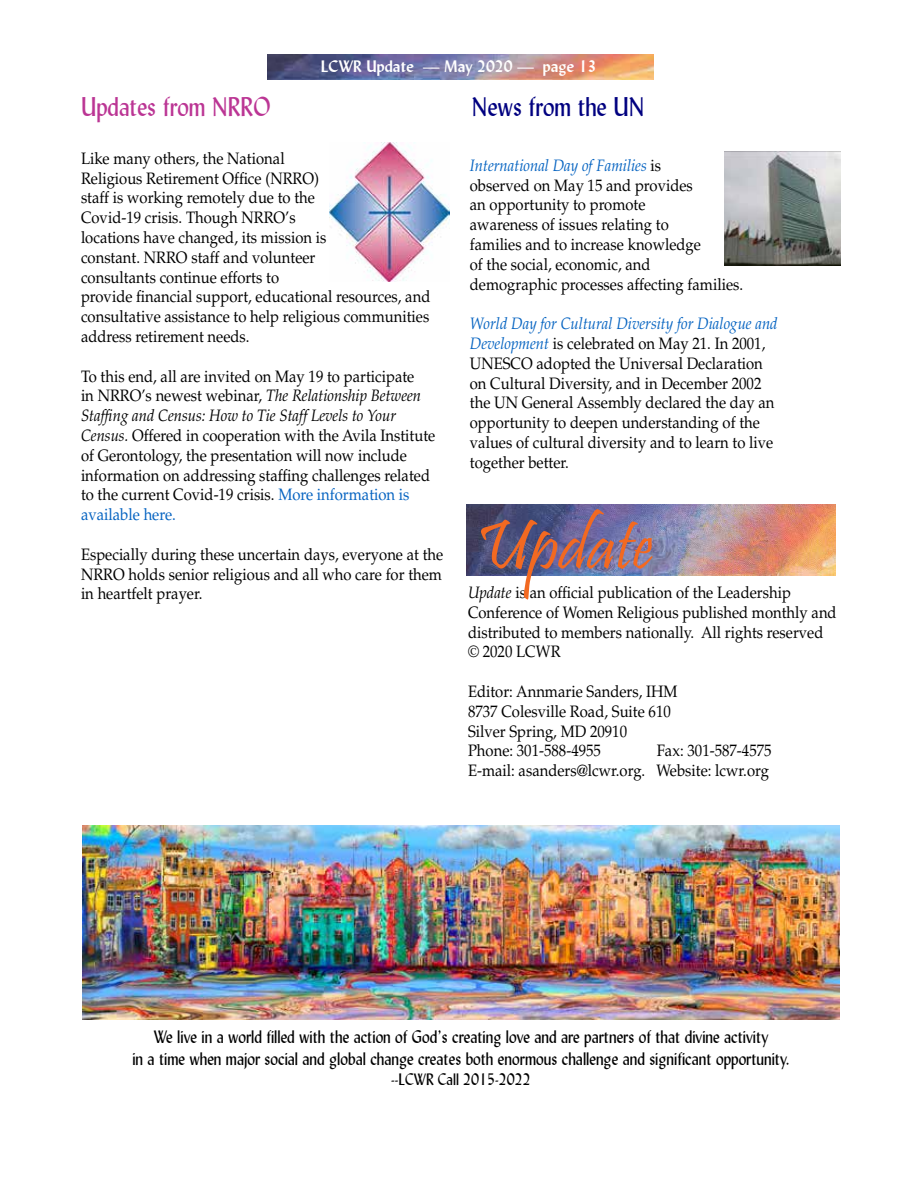
<style>
.page{position:relative;width:918px;height:1188px;background:#fff}
.page>*{position:absolute;margin:0;border:0;box-sizing:border-box;transform-origin:0 0}
.t1{font:72px "Pristina";color:#f26921}
.t2{font:27px "Lydian BT";color:#bb3594;scale:.9 1}
.t3{font:27px "Lydian BT";color:#000080;scale:.9 1}
.t4{font:18px/21.6px "Lydian BT";color:#000;text-align:center;scale:.9 1}
.t5{font:16.5px/19.8px "Palatino LT Std";color:#000;scale:.9 1}
.t6{font:700 16.5px "Lydian BT";color:#fff}
.t7{font:16.5px "Lydian BT";color:#000;scale:.9 1}
.s1{font-style:italic}
.s2{color:#0563c1}
.s3{font-style:italic;color:#0563c1}
</style>
<div class="page">
<img style="left:268px;top:54px;width:386px;height:26px">
<img style="left:724px;top:152px;width:117px;height:114px">
<img style="left:466px;top:505px;width:370px;height:70px">
<img style="left:329px;top:142px;width:121px;height:139px">
<img style="left:82px;top:825px;width:757px;height:195px">
<h2 class="t2" style="left:81px;top:90px;width:212px">Updates from NRRO</h2>
<p class="t6" style="left:321px;top:56px;width:277px">LCWR Update — May 2020 — page 13</p>
<h2 class="t3" style="left:472px;top:90px;width:193px">News from the UN</h2>
<p class="t5" style="left:81px;top:149px;width:390px">Like many others, the National<br>Religious Retirement Office (NRRO)<br>staff is working remotely due to the<br>Covid-19 crisis. Though NRRO’s<br>locations have changed, its mission is<br>constant. NRRO staff and volunteer<br>consultants continue efforts to<br>provide financial support, educational resources, and consultative assistance to help religious communities address retirement needs.</p>
<p class="t5" style="left:81px;top:366px;width:395px">To this end, all are invited on May 19 to participate<br>in NRRO’s newest webinar, <span class="s1">The Relationship Between Staffing and Census: How to Tie Staff Levels to Your Census.</span> Offered in cooperation with the Avila Institute of Gerontology, the presentation will now include information on addressing staffing challenges related to the current Covid-19 crisis. <span class="s2">More information is available here.</span></p>
<p class="t5" style="left:81px;top:545px;width:404px;text-align:justify">Especially during these uncertain days, everyone at the NRRO holds senior religious and all who care for them in heartfelt prayer.</p>
<p class="t5" style="left:470px;top:156px;width:305px"><span class="s3">International Day of Families</span> is<br>observed on May 15 and provides<br>an opportunity to promote<br>awareness of issues relating to<br>families and to increase knowledge<br>of the social, economic, and<br>demographic processes affecting families.</p>
<p class="t5" style="left:470px;top:314px;width:344px"><span class="s3">World Day for Cultural Diversity for Dialogue and Development</span> is celebrated on May 21. In 2001, UNESCO adopted the Universal Declaration on Cultural Diversity, and in December 2002 the UN General Assembly declared the day an opportunity to deepen understanding of the values of cultural diversity and to learn to live together better.</p>
<h1 class="t1" style="left:475px;top:506px;width:180px">Update</h1>
<p class="t5" style="left:468px;top:583px;width:411px"><span class="s1">Update</span> is an official publication of the Leadership Conference of Women Religious published monthly and distributed to members nationally. All rights reserved © 2020 LCWR</p>
<p class="t5" style="left:468px;top:682px;width:234px">Editor: Annmarie Sanders, IHM<br>8737 Colesville Road, Suite 610<br>Silver Spring, MD 20910<br>Phone: 301-588-4955</p>
<p class="t5" style="left:468px;top:741px;width:339px;text-align:right">Fax: 301-587-4575<br>E-mail: asanders@lcwr.org. Website: lcwr.org</p>
<p class="t4" style="left:132px;top:1026px;width:732px">We live in a world filled with the action of God’s creating love and are partners of that divine activity<br>in a time when major social and global change creates both enormous challenge and significant opportunity.</p>
<p class="t7" style="left:391px;top:1069px;width:157px">--LCWR Call 2015-2022</p>
</div>
